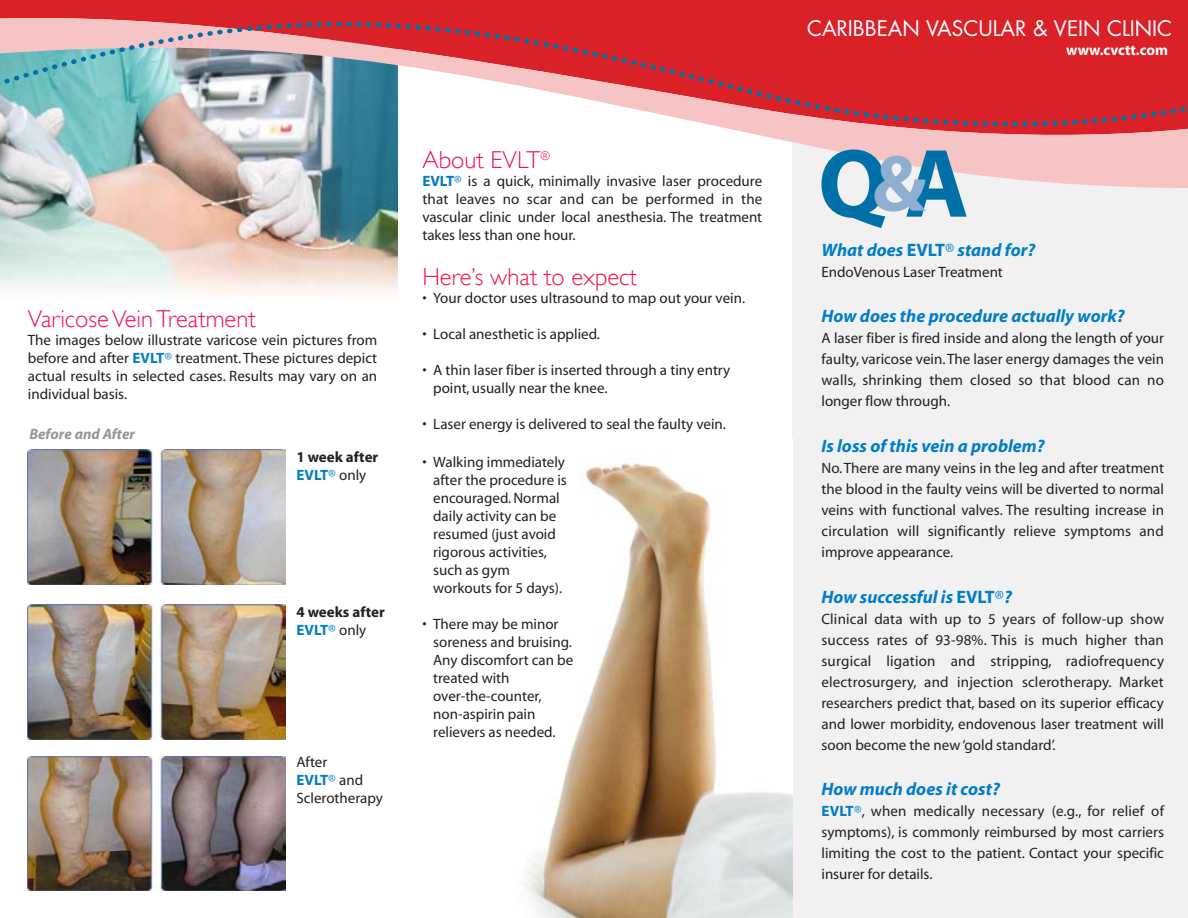
<style>
.page{position:relative;width:1188px;height:918px;background:#fff}
.page>*{position:absolute;margin:0;border:0;box-sizing:border-box;transform-origin:0 0}
.t1{font:300 24.45px "Gill Sans";color:#ed1651}
.t2{font:20.85px "Futura";color:#fff}
.t3{font:italic 700 18px "Myriad";color:#007dc5}
.t4{font:15px/18px "Myriad";color:#231f20;text-align:justify}
.t5{font:700 15px/18px "Myriad";color:#231f20}
.t6{font:italic 700 15px "Myriad";color:#939598}
.t7{font:700 15px "Myriad";color:#fff}
.s1{font-weight:700;color:#007dc5}
.s2{color:#007dc5}
.s3{font-weight:400;color:#007dc5}
.s4{font-weight:400}
.s5{font-style:normal}
.s6{font-weight:400;font-style:normal}
</style>
<div class="page">
<div style="left:793px;top:0;width:395px;height:918px;background:#f1f1f2"></div>
<img style="left:0;top:189px;width:397px;height:105px">
<svg style="left:0;top:156px;width:1188px;height:33px"></svg>
<svg style="left:0;top:0;width:1188px;height:156px;background:#cf747a"></svg>
<img style="left:28px;top:450px;width:258px;height:134px">
<img style="left:28px;top:605px;width:258px;height:134px">
<img style="left:28px;top:756px;width:258px;height:135px">
<svg style="left:821px;top:149px;width:146px;height:79px"></svg>
<img style="left:523px;top:463px;width:270px;height:455px">
<h1 class="t1" style="left:28px;top:305px;width:229px">Varicose Vein Treatment</h1>
<p class="t4" style="left:28px;top:332px;width:351px">The images below illustrate varicose vein pictures from before and after <span class="s1">EVLT</span><span class="s2">®</span> treatment. These pictures depict actual results in selected cases. Results may vary on an individual basis.</p>
<p class="t6" style="left:29px;top:426px;width:107px">Before and After</p>
<p class="t5" style="left:296px;top:448px;width:83px">1 week after<br><span class="s2">EVLT</span><span class="s3">®</span> <span class="s4">only</span></p>
<p class="t5" style="left:296px;top:604px;width:90px">4 weeks after<br><span class="s2">EVLT</span><span class="s3">®</span> <span class="s4">only</span></p>
<p class="t4" style="left:296px;top:754px;width:88px;text-align:left">After<br><span class="s1">EVLT</span><span class="s2">®</span> and<br>Sclerotherapy</p>
<h1 class="t1" style="left:422px;top:146px;width:129px">About EVLT<sup>®</sup></h1>
<p class="t4" style="left:422px;top:173px;width:341px"><span class="s1">EVLT</span><span class="s2">®</span> is a quick, minimally invasive laser procedure that leaves no scar and can be performed in the vascular clinic under local anesthesia. The treatment takes less than one hour.</p>
<h1 class="t1" style="left:422px;top:263px;width:216px">Here’s what to expect</h1>
<p class="t4" style="left:422px;top:290px;width:324px">• Your doctor uses ultrasound to map out your vein.</p>
<p class="t4" style="left:422px;top:326px;width:179px">• Local anesthetic is applied.</p>
<p class="t4" style="left:433px;top:362px;width:299px;text-indent:-11px">• A thin laser fiber is inserted through a tiny entry point, usually near the knee.</p>
<p class="t4" style="left:422px;top:416px;width:305px">• Laser energy is delivered to seal the faulty vein.</p>
<p class="t4" style="left:433px;top:454px;width:135px;text-align:left;text-indent:-11px">• Walking immediately after the procedure is encouraged. Normal daily activity can be resumed (just avoid rigorous activities, such as gym workouts for 5 days).</p>
<p class="t4" style="left:433px;top:616px;width:142px;text-align:left;text-indent:-11px">• There may be minor soreness and bruising.<br>Any discomfort can be treated with over-the-counter, non-aspirin pain relievers as needed.</p>
<h2 class="t2" style="left:807px;top:14px;width:367px">CARIBBEAN VASCULAR &amp; VEIN CLINIC</h2>
<p class="t7" style="left:1066px;top:42px;width:103px">www.cvctt.com</p>
<p class="t3" style="left:821px;top:240px;width:215px">What does <span class="s5">EVLT</span><span class="s6">®</span> stand for?</p>
<p class="t4" style="left:821px;top:263px;width:183px">EndoVenous Laser Treatment</p>
<p class="t3" style="left:821px;top:307px;width:305px">How does the procedure actually work?</p>
<p class="t4" style="left:821px;top:329px;width:344px;line-height:21px">A laser fiber is fired inside and along the length of your faulty, varicose vein. The laser energy damages the vein walls, shrinking them closed so that blood can no longer flow through.</p>
<p class="t3" style="left:821px;top:437px;width:225px">Is loss of this vein a problem?</p>
<p class="t4" style="left:821px;top:458px;width:344px;line-height:21px">No. There are many veins in the leg and after treatment the blood in the faulty veins will be diverted to normal veins with functional valves. The resulting increase in circulation will significantly relieve symptoms and improve appearance.</p>
<p class="t3" style="left:821px;top:587px;width:192px">How successful is <span class="s5">EVLT</span><span class="s6">®</span>?</p>
<p class="t4" style="left:821px;top:609px;width:344px;line-height:21px">Clinical data with up to 5 years of follow-up show success rates of 93-98%. This is much higher than surgical ligation and stripping, radiofrequency electrosurgery, and injection sclerotherapy. Market researchers predict that, based on its superior efficacy and lower morbidity, endovenous laser treatment will soon become the new ‘gold standard’.</p>
<p class="t3" style="left:821px;top:780px;width:180px">How much does it cost?</p>
<p class="t4" style="left:821px;top:801px;width:344px;line-height:21px"><span class="s1">EVLT</span><span class="s2">®</span>, when medically necessary (e.g., for relief of symptoms), is commonly reimbursed by most carriers limiting the cost to the patient. Contact your specific insurer for details.</p>
</div>
